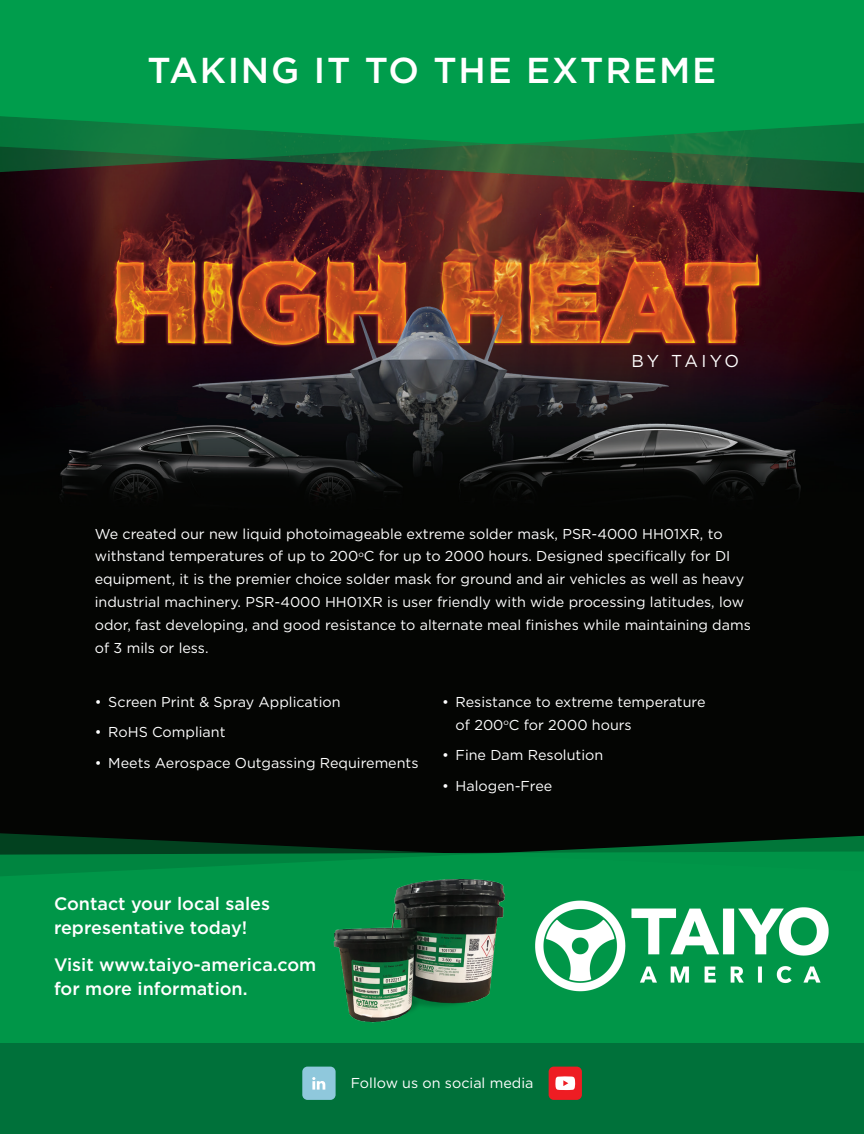
<style>
.page{position:relative;width:864px;height:1134px;background:#fff}
.page>*{position:absolute;margin:0;border:0;box-sizing:border-box;transform-origin:0 0}
.Product_Names{font:500 36px "Gotham";letter-spacing:.05em;color:#fff}
.t1{font:500 18px/24px "Gotham";color:#fff}
.Product_Names-2{font:17.25px "Gotham";letter-spacing:.17em;color:#fff}
.Bullets{font:14.4px/23px "Gotham";color:#fff}
</style>
<div class="page">
<img style="left:0;top:193px;width:864px;height:640px">
<svg style="left:0;top:833px;width:864px;height:211px;fill:#009648"></svg>
<svg style="left:0;top:144px;width:864px;height:49px"></svg>
<svg style="left:0;top:0;width:864px;height:144px;fill:#009d4c"></svg>
<div style="left:0;top:1044px;width:864px;height:90px;background:#00713a"></div>
<div style="left:302px;top:1067px;width:34px;height:33px;background:#8fc8dc;border-radius:5px"></div>
<svg style="left:312px;top:1077px;width:13px;height:13px"></svg>
<div style="left:549px;top:1067px;width:33px;height:33px;background:#ee1d23;border-radius:5px"></div>
<svg style="left:555px;top:1076px;width:20px;height:14px"></svg>
<img style="left:320px;top:865px;width:197px;height:171px">
<img style="left:514px;top:878px;width:336px;height:134px">
<p class="Product_Names" style="left:148px;top:47px;width:570px">TAKING IT TO THE EXTREME</p>
<p class="Product_Names-2" style="left:632px;top:350px;width:109px">BY TAIYO</p>
<p class="Bullets" style="left:95px;top:522px;width:658px">We created our new liquid photoimageable extreme solder mask, PSR-4000 HH01XR, to withstand temperatures of up to 200<sup>o</sup>C for up to 2000 hours. Designed specifically for DI equipment, it is the premier choice solder mask for ground and air vehicles as well as heavy industrial machinery. PSR-4000 HH01XR is user friendly with wide processing latitudes, low odor, fast developing, and good resistance to alternate meal finishes while maintaining dams of 3 mils or less.</p>
<p class="Bullets" style="left:95px;top:690px;width:247px">• Screen Print &amp; Spray Application</p>
<p class="Bullets" style="left:95px;top:721px;width:132px">• RoHS Compliant</p>
<p class="Bullets" style="left:95px;top:751px;width:325px">• Meets Aerospace Outgassing Requirements</p>
<p class="Bullets" style="left:456px;top:690px;width:251px;text-indent:-14px">• Resistance to extreme temperature of 200<sup>o</sup>C for 2000 hours</p>
<p class="Bullets" style="left:442px;top:744px;width:163px">• Fine Dam Resolution</p>
<p class="Bullets" style="left:442px;top:774px;width:112px">• Halogen-Free</p>
<p class="t1" style="left:54px;top:891px;width:218px">Contact your local sales representative today!</p>
<p class="t1" style="left:54px;top:953px;width:264px">Visit www.taiyo-america.com for more information.</p>
<p class="Bullets" style="left:351px;top:1071px;width:184px">Follow us on social media</p>
</div>
